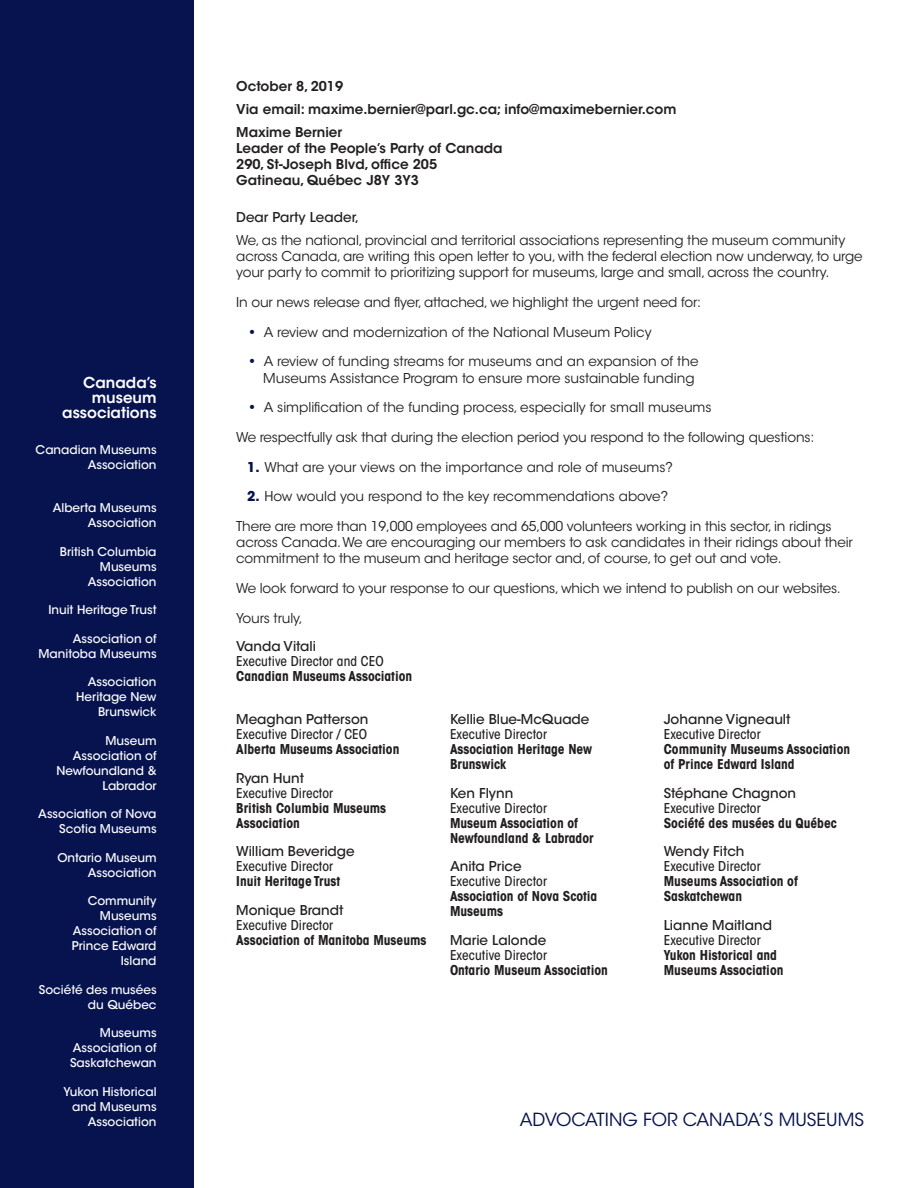
<style>
.page{position:relative;width:918px;height:1188px;background:#fff}
.page>*{position:absolute;margin:0;border:0;box-sizing:border-box;transform-origin:0 0}
.t1{font:18px "ITC Avant Garde Std";color:#06134f}
.t2{font:600 15px/15px "ITC Avant Garde Std";color:#fff;text-align:right}
.Letter_body{font:13.5px/16.2px "ITC Avant Garde Std";letter-spacing:-.01em;color:#231f20}
.Signature_Place{font:700 condensed 13.5px/15px "ITC Avant Garde Std";color:#231f20}
.Signature_Position{font:500 condensed 13.5px "ITC Avant Garde Std";letter-spacing:.01em;color:#231f20}
.Signature_Name{font:500 13.5px "ITC Avant Garde Std";color:#231f20}
.Address{font:600 13.5px/16.2px "ITC Avant Garde Std";color:#231f20}
.Letter_body_dear{font:500 13.5px "ITC Avant Garde Std";color:#231f20}
.t3{font:500 12px/15px "ITC Avant Garde Std";color:#fff;text-align:right}
.s1{font-weight:700;color:#06134f}
</style>
<div class="page">
<div style="left:0;top:0;width:193px;height:1188px;background:#06134f"></div>
<p class="t2" style="left:62px;top:375px;width:96px">Canada’s museum associations</p>
<p class="t3" style="left:36px;top:442px;width:122px">Canadian Museums<br>Association</p>
<p class="t3" style="left:53px;top:500px;width:105px">Alberta Museums<br>Association</p>
<p class="t3" style="left:60px;top:544px;width:98px">British Columbia<br>Museums<br>Association</p>
<p class="t3" style="left:48px;top:602px;width:110px">Inuit Heritage Trust</p>
<p class="t3" style="left:39px;top:631px;width:120px">Association of<br>Manitoba Museums</p>
<p class="t3" style="left:76px;top:674px;width:82px">Association<br>Heritage New<br>Brunswick</p>
<p class="t3" style="left:56px;top:733px;width:102px">Museum<br>Association of<br>Newfoundland &amp;<br>Labrador</p>
<p class="t3" style="left:38px;top:806px;width:120px">Association of Nova<br>Scotia Museums</p>
<p class="t3" style="left:57px;top:850px;width:101px">Ontario Museum<br>Association</p>
<p class="t3" style="left:72px;top:893px;width:86px">Community<br>Museums<br>Association of<br>Prince Edward<br>Island</p>
<p class="t3" style="left:39px;top:982px;width:119px">Société des musées du Québec</p>
<p class="t3" style="left:70px;top:1025px;width:88px;text-align:justify;text-indent:30px">Museums Association of Saskatchewan</p>
<p class="t3" style="left:63px;top:1084px;width:95px">Yukon Historical and Museums<br>Association</p>
<p class="Address" style="left:236px;top:78px;width:108px">October 8, 2019</p>
<p class="Address" style="left:236px;top:101px;width:442px">Via email: maxime.bernier@parl.gc.ca; info@maximebernier.com</p>
<p class="Address" style="left:236px;top:124px;width:268px">Maxime Bernier<br>Leader of the People’s Party of Canada<br>290, St-Joseph Blvd, office 205<br>Gatineau, Québec J8Y 3Y3</p>
<p class="Letter_body_dear" style="left:236px;top:209px;width:124px">Dear Party Leader,</p>
<p class="Letter_body" style="left:236px;top:232px;width:628px">We, as the national, provincial and territorial associations representing the museum community across Canada, are writing this open letter to you, with the federal election now underway, to urge your party to commit to prioritizing support for museums, large and small, across the country.</p>
<p class="Letter_body" style="left:236px;top:294px;width:466px">In our news release and flyer, attached, we highlight the urgent need for:</p>
<p class="Letter_body" style="left:247px;top:324px;width:406px"><span class="s1">•</span> A review and modernization of the National Museum Policy</p>
<p class="Letter_body" style="left:247px;top:354px;width:453px;text-align:right"><span class="s1">•</span> A review of funding streams for museums and an expansion of the<br>Museums Assistance Program to ensure more sustainable funding</p>
<p class="Letter_body" style="left:247px;top:399px;width:466px"><span class="s1">•</span> A simplification of the funding process, especially for small museums</p>
<p class="Letter_body" style="left:236px;top:429px;width:580px">We respectfully ask that during the election period you respond to the following questions:</p>
<p class="Letter_body" style="left:247px;top:459px;width:427px"><span class="s1">1.</span> What are your views on the importance and role of museums?</p>
<p class="Letter_body" style="left:247px;top:489px;width:423px"><span class="s1">2.</span> How would you respond to the key recommendations above?</p>
<p class="Letter_body" style="left:236px;top:518px;width:618px">There are more than 19,000 employees and 65,000 volunteers working in this sector, in ridings across Canada. We are encouraging our members to ask candidates in their ridings about their commitment to the museum and heritage sector and, of course, to get out and vote.</p>
<p class="Letter_body" style="left:236px;top:580px;width:606px">We look forward to your response to our questions, which we intend to publish on our websites.</p>
<p class="Letter_body" style="left:236px;top:610px;width:68px">Yours truly,</p>
<p class="Signature_Name" style="left:236px;top:638px;width:81px">Vanda Vitali</p>
<p class="Signature_Position" style="left:236px;top:653px;width:149px">Executive Director and CEO</p>
<p class="Signature_Place" style="left:236px;top:669px;width:178px">Canadian Museums Association</p>
<p class="Signature_Name" style="left:236px;top:711px;width:134px">Meaghan Patterson</p>
<p class="Signature_Position" style="left:236px;top:726px;width:132px">Executive Director / CEO</p>
<p class="Signature_Place" style="left:236px;top:742px;width:165px">Alberta Museums Association</p>
<p class="Signature_Name" style="left:236px;top:770px;width:69px">Ryan Hunt</p>
<p class="Signature_Position" style="left:236px;top:785px;width:99px">Executive Director</p>
<p class="Signature_Place" style="left:236px;top:800px;width:152px">British Columbia Museums<br>Association</p>
<p class="Signature_Name" style="left:236px;top:843px;width:120px">William Beveridge</p>
<p class="Signature_Position" style="left:236px;top:858px;width:99px">Executive Director</p>
<p class="Signature_Place" style="left:236px;top:874px;width:105px">Inuit Heritage Trust</p>
<p class="Signature_Name" style="left:236px;top:902px;width:109px">Monique Brandt</p>
<p class="Signature_Position" style="left:236px;top:917px;width:99px">Executive Director</p>
<p class="Signature_Place" style="left:236px;top:932px;width:192px">Association of Manitoba Museums</p>
<p class="Signature_Name" style="left:450px;top:711px;width:141px">Kellie Blue-McQuade</p>
<p class="Signature_Position" style="left:450px;top:726px;width:99px">Executive Director</p>
<p class="Signature_Place" style="left:450px;top:742px;width:144px">Association Heritage New<br>Brunswick</p>
<p class="Signature_Name" style="left:450px;top:785px;width:65px">Ken Flynn</p>
<p class="Signature_Position" style="left:450px;top:800px;width:99px">Executive Director</p>
<p class="Signature_Place" style="left:450px;top:815px;width:145px">Museum Association of<br>Newfoundland &amp; Labrador</p>
<p class="Signature_Name" style="left:450px;top:858px;width:73px">Anita Price</p>
<p class="Signature_Position" style="left:450px;top:873px;width:99px">Executive Director</p>
<p class="Signature_Place" style="left:450px;top:889px;width:149px">Association of Nova Scotia<br>Museums</p>
<p class="Signature_Name" style="left:450px;top:932px;width:98px">Marie Lalonde</p>
<p class="Signature_Position" style="left:450px;top:947px;width:99px">Executive Director</p>
<p class="Signature_Place" style="left:450px;top:962px;width:159px">Ontario Museum Association</p>
<p class="Signature_Name" style="left:664px;top:711px;width:128px">Johanne Vigneault</p>
<p class="Signature_Position" style="left:664px;top:726px;width:99px">Executive Director</p>
<p class="Signature_Place" style="left:664px;top:742px;width:188px">Community Museums Association of Prince Edward Island</p>
<p class="Signature_Name" style="left:664px;top:785px;width:134px">Stéphane Chagnon</p>
<p class="Signature_Position" style="left:664px;top:800px;width:99px">Executive Director</p>
<p class="Signature_Place" style="left:664px;top:815px;width:175px">Société des musées du Québec</p>
<p class="Signature_Name" style="left:664px;top:843px;width:82px">Wendy Fitch</p>
<p class="Signature_Position" style="left:664px;top:858px;width:99px">Executive Director</p>
<p class="Signature_Place" style="left:664px;top:874px;width:136px">Museums Association of<br>Saskatchewan</p>
<p class="Signature_Name" style="left:664px;top:917px;width:110px">Lianne Maitland</p>
<p class="Signature_Position" style="left:664px;top:932px;width:99px">Executive Director</p>
<p class="Signature_Place" style="left:664px;top:947px;width:121px">Yukon Historical and<br>Museums Association</p>
<h1 class="t1" style="left:520px;top:1108px;width:346px">ADVOCATING FOR CANADA’S MUSEUMS</h1>
</div>
